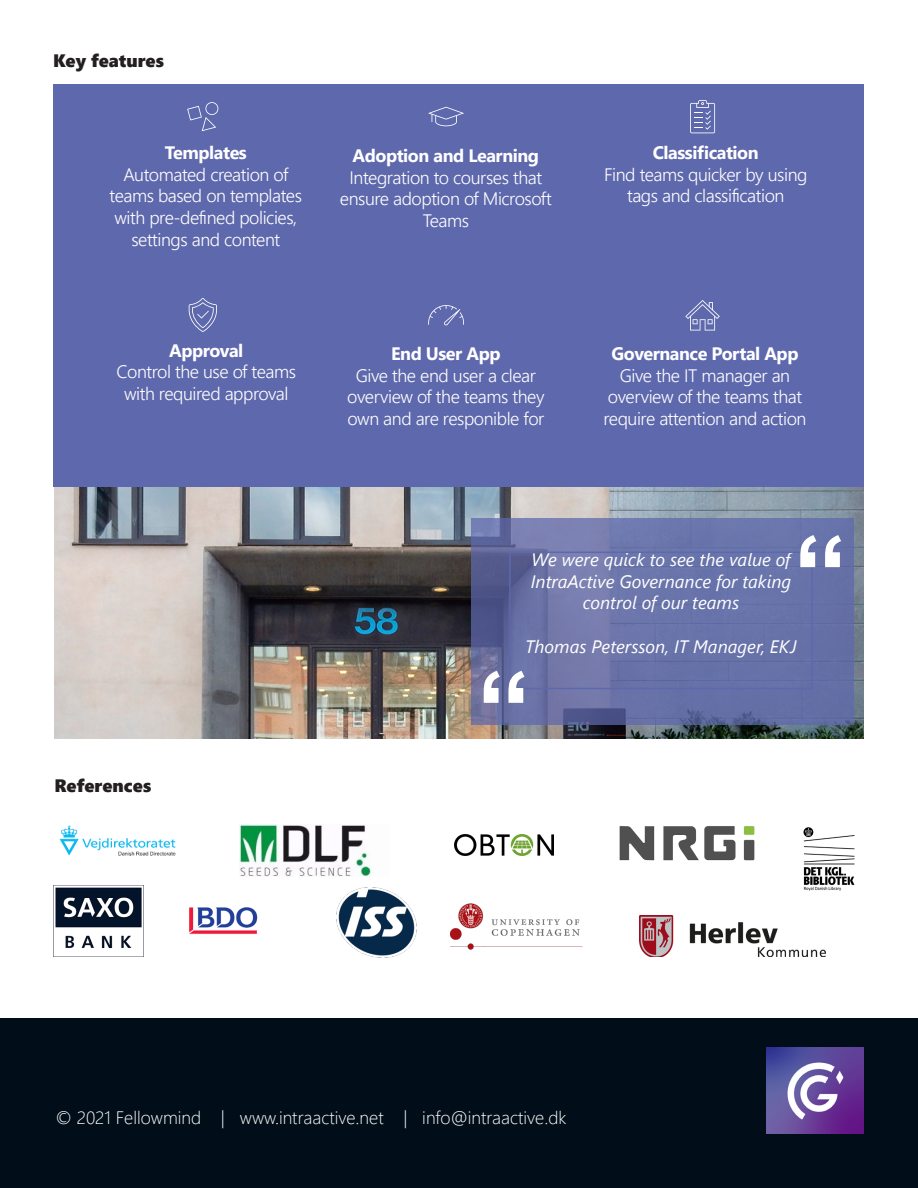
<style>
.page{position:relative;width:918px;height:1188px;background:#fff}
.page>*{position:absolute;margin:0;border:0;box-sizing:border-box;transform-origin:0 0}
.t1{font:700 108px "Arial";color:#fff}
.t2{font:300 18px/21.6px "Segoe UI";letter-spacing:-.025em;color:#fff;text-align:center}
.t3{font:italic 18px "Segoe UI";color:#fff}
.t4{font:700 18px "Segoe UI";letter-spacing:-.025em;color:#fff}
.t5{font:300 18px "Segoe UI";color:#fff}
.t6{font:18px "Segoe UI Black";color:#231f20}
</style>
<div class="page">
<img style="left:53px;top:885px;width:90px;height:72px">
<img style="left:189px;top:907px;width:69px;height:27px">
<img style="left:455px;top:834px;width:98px;height:22px">
<img style="left:619px;top:826px;width:136px;height:35px">
<img style="left:240px;top:824px;width:132px;height:52px">
<img style="left:337px;top:887px;width:80px;height:70px">
<img style="left:803px;top:828px;width:52px;height:63px">
<img style="left:450px;top:903px;width:133px;height:47px">
<img style="left:639px;top:915px;width:187px;height:42px">
<img style="left:59px;top:825px;width:117px;height:31px">
<div style="left:0;top:1018px;width:918px;height:170px;background:#010e19"></div>
<img style="left:54px;top:487px;width:810px;height:251px">
<div style="left:53px;top:84px;width:811px;height:403px;background:#5e68ac"></div>
<svg style="left:187px;top:102px;width:31px;height:29px"></svg>
<svg style="left:428px;top:107px;width:36px;height:19px"></svg>
<svg style="left:690px;top:100px;width:25px;height:33px"></svg>
<svg style="left:189px;top:298px;width:28px;height:34px"></svg>
<svg style="left:428px;top:305px;width:36px;height:20px"></svg>
<svg style="left:685px;top:300px;width:35px;height:31px"></svg>
<svg style="left:472px;top:519px;width:382px;height:206px;background:#6871a6"></svg>
<div style="left:509px;top:552px;width:304px;height:137px;border:2px solid #5e68ad"></div>
<img style="left:767px;top:1048px;width:97px;height:86px">
<p class="t6" style="left:53px;top:48px;width:113px">Key features</p>
<p class="t4" style="left:165px;top:136px;width:84px">Templates</p>
<p class="t2" style="left:123px;top:162px;width:166px">Automated creation of</p>
<p class="t2" style="left:110px;top:184px;width:194px">teams based on templates</p>
<p class="t2" style="left:115px;top:205px;width:184px">with pre-defined policies,</p>
<p class="t2" style="left:131px;top:227px;width:150px">settings and content</p>
<p class="t4" style="left:169px;top:333px;width:76px">Approval</p>
<p class="t2" style="left:116px;top:359px;width:181px">Control the use of teams with required approval</p>
<p class="t4" style="left:353px;top:139px;width:188px">Adoption and Learning</p>
<p class="t2" style="left:350px;top:165px;width:194px">Integration to courses that</p>
<p class="t2" style="left:340px;top:186px;width:213px">ensure adoption of Microsoft</p>
<p class="t2" style="left:423px;top:208px;width:48px">Teams</p>
<p class="t4" style="left:391px;top:337px;width:111px">End User App</p>
<p class="t2" style="left:356px;top:363px;width:182px">Give the end user a clear</p>
<p class="t2" style="left:347px;top:384px;width:199px">overview of the teams they</p>
<p class="t2" style="left:347px;top:406px;width:198px">own and are responible for</p>
<p class="t4" style="left:653px;top:136px;width:107px">Classification</p>
<p class="t2" style="left:604px;top:162px;width:205px">Find teams quicker by using</p>
<p class="t2" style="left:627px;top:184px;width:159px">tags and classification</p>
<p class="t4" style="left:611px;top:337px;width:189px">Governance Portal App</p>
<p class="t2" style="left:620px;top:363px;width:172px">Give the IT manager an</p>
<p class="t2" style="left:608px;top:384px;width:196px">overview of the teams that</p>
<p class="t2" style="left:604px;top:406px;width:204px">require attention and action</p>
<p class="t6" style="left:54px;top:772px;width:99px">References</p>
<p class="t1" style="left:793px;top:499px;width:55px">“</p>
<p class="t3" style="left:532px;top:543px;width:260px">We were quick to see the value of</p>
<p class="t3" style="left:531px;top:564px;width:262px">IntraActive Governance for taking</p>
<p class="t3" style="left:583px;top:586px;width:158px">control of our teams</p>
<p class="t3" style="left:525px;top:629px;width:273px">Thomas Petersson, IT Manager, EKJ</p>
<p class="t1" style="left:477px;top:635px;width:55px">“</p>
<p class="t5" style="left:56px;top:1101px;width:512px">© 2021 Fellowmind | www.intraactive.net | info@intraactive.dk</p>
</div>
